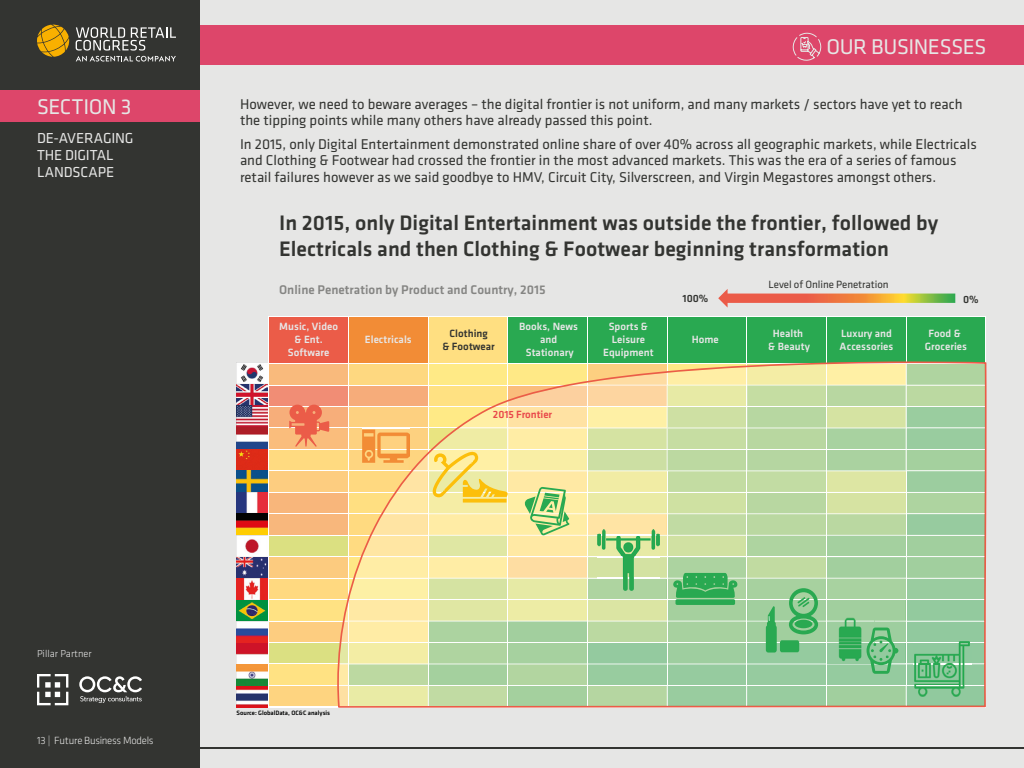
<style>
.page{position:relative;width:1024px;height:768px;background:#e6e6e5}
.page>*{position:absolute;margin:0;border:0;box-sizing:border-box;transform-origin:0 0}
.t1{font:22.1px "Klavika";letter-spacing:-.02em;color:#e6e6e5}
.t2{font:500 21.8px/26.1px "Klavika";letter-spacing:.005em;color:#333431}
.t3{font:15px/16.6px "Klavika";letter-spacing:-.01em;color:#e6e6e5}
.t4{font:14.7px/16.6px "Klavika";color:#333431}
.t5{font:500 13.1px "Klavika";letter-spacing:.005em;color:#858583}
.t6{font:500 10.9px/13.1px "Klavika";letter-spacing:.005em;color:#e7e6e6;text-align:center}
.t7{font:10.9px "Klavika";letter-spacing:-.005em;color:#333431}
.t8{font:500 10.9px/13.1px "Klavika";letter-spacing:.005em;color:#333431;text-align:center}
.t9{font:500 10.9px "Klavika";letter-spacing:-.005em;color:#e9484a}
.t10{font:300 10.8px "Klavika";letter-spacing:-.02em;color:#e6e6e5}
.t11{font:300 10.4px "Klavika";color:#e6e6e6}
.t12{font:500 6.5px "Klavika";color:#010202}
</style>
<div class="page">
<div style="left:0;top:0;width:200px;height:768px;background:#333431"></div>
<hr style="left:194px;top:747px;width:830px;height:2px;background:#333431">
<svg style="left:37px;top:24px;width:32px;height:33px"></svg>
<svg style="left:76px;top:27px;width:100px;height:35px"></svg>
<svg style="left:37px;top:674px;width:105px;height:31px"></svg>
<div style="left:200px;top:25px;width:824px;height:40px;background:#dd466a"></div>
<svg style="left:792px;top:33px;width:29px;height:28px"></svg>
<div style="left:269px;top:316px;width:80px;height:47px;background:#eb5c48"></div>
<div style="left:349px;top:316px;width:79px;height:47px;background:#f28c36"></div>
<div style="left:428px;top:316px;width:80px;height:47px;background:#ffdf81"></div>
<div style="left:508px;top:316px;width:79px;height:47px;background:#29a951"></div>
<div style="left:587px;top:316px;width:80px;height:47px;background:#29a951"></div>
<div style="left:667px;top:316px;width:80px;height:47px;background:#29a951"></div>
<div style="left:747px;top:316px;width:79px;height:47px;background:#29a951"></div>
<div style="left:826px;top:316px;width:80px;height:47px;background:#29a951"></div>
<div style="left:906px;top:316px;width:80px;height:47px;background:#29a951"></div>
<hr style="left:348px;top:316px;width:1px;height:391px;background:#fff">
<hr style="left:428px;top:316px;width:1px;height:391px;background:#fff">
<hr style="left:507px;top:316px;width:1px;height:391px;background:#fff">
<hr style="left:587px;top:316px;width:1px;height:391px;background:#fff">
<hr style="left:667px;top:316px;width:1px;height:391px;background:#fff">
<hr style="left:746px;top:316px;width:1px;height:391px;background:#fff">
<hr style="left:826px;top:316px;width:1px;height:391px;background:#fff">
<hr style="left:906px;top:316px;width:1px;height:391px;background:#fff">
<hr style="left:268px;top:316px;width:1px;height:391px;background:#fff">
<hr style="left:985px;top:316px;width:1px;height:391px;background:#fff">
<hr style="left:268px;top:316px;width:718px;height:1px;background:#fff">
<hr style="left:268px;top:707px;width:718px;height:1px;background:#fff">
<div style="left:269px;top:364px;width:80px;height:21px;background:#f9ba7c"></div>
<div style="left:269px;top:385px;width:80px;height:22px;background:#f18d75"></div>
<div style="left:269px;top:407px;width:80px;height:21px;background:#f7ae7a"></div>
<div style="left:269px;top:428px;width:80px;height:21px;background:#fabd7c"></div>
<div style="left:269px;top:449px;width:80px;height:22px;background:#ffda80"></div>
<div style="left:269px;top:471px;width:80px;height:21px;background:#fdcd80"></div>
<div style="left:269px;top:492px;width:80px;height:22px;background:#f8b67b"></div>
<div style="left:269px;top:514px;width:80px;height:21px;background:#f8b77c"></div>
<div style="left:269px;top:535px;width:80px;height:22px;background:#dbe081"></div>
<div style="left:269px;top:557px;width:80px;height:21px;background:#fccb7f"></div>
<div style="left:269px;top:578px;width:80px;height:22px;background:#ffd980"></div>
<div style="left:269px;top:600px;width:80px;height:21px;background:#ffe283"></div>
<div style="left:269px;top:621px;width:80px;height:22px;background:#fdcd80"></div>
<div style="left:269px;top:643px;width:80px;height:21px;background:#dbe082"></div>
<div style="left:269px;top:664px;width:80px;height:21px;background:#ffe283"></div>
<div style="left:269px;top:685px;width:80px;height:22px;background:#fed480"></div>
<hr style="left:268px;top:385px;width:718px;height:1px;background:#fff">
<hr style="left:268px;top:406px;width:718px;height:1px;background:#fff">
<hr style="left:268px;top:428px;width:718px;height:1px;background:#fff">
<hr style="left:268px;top:449px;width:718px;height:1px;background:#fff">
<hr style="left:268px;top:470px;width:718px;height:1px;background:#fff">
<hr style="left:268px;top:492px;width:718px;height:1px;background:#fff">
<hr style="left:268px;top:513px;width:718px;height:1px;background:#fff">
<hr style="left:268px;top:535px;width:718px;height:1px;background:#fff">
<hr style="left:268px;top:556px;width:718px;height:1px;background:#fff">
<hr style="left:268px;top:578px;width:718px;height:1px;background:#fff">
<hr style="left:268px;top:599px;width:718px;height:1px;background:#fff">
<hr style="left:268px;top:621px;width:718px;height:1px;background:#fff">
<hr style="left:268px;top:642px;width:718px;height:1px;background:#fff">
<hr style="left:268px;top:664px;width:718px;height:1px;background:#fff">
<hr style="left:268px;top:685px;width:718px;height:1px;background:#fff">
<hr style="left:268px;top:363px;width:718px;height:1px;background:#fff">
<hr style="left:268px;top:706px;width:718px;height:1px;background:#fff">
<svg style="left:718px;top:289px;width:237px;height:19px"></svg>
<img style="left:237px;top:363px;width:31px;height:344px">
<svg style="left:289px;top:405px;width:40px;height:42px"></svg>
<svg style="left:339px;top:363px;width:646px;height:343px"></svg>
<div style="left:0;top:90px;width:200px;height:31px;background:#dd466a"></div>
<h1 class="t1" style="left:37px;top:95px;width:96px">SECTION 3</h1>
<p class="t3" style="left:37px;top:130px;width:98px">DE-AVERAGING<br>THE DIGITAL<br>LANDSCAPE</p>
<h1 class="t1" style="left:826px;top:34px;width:162px">OUR BUSINESSES</h1>
<p class="t4" style="left:240px;top:96px;width:724px">However, we need to beware averages – the digital frontier is not uniform, and many markets / sectors have yet to reach the tipping points while many others have already passed this point.</p>
<p class="t4" style="left:240px;top:136px;width:738px">In 2015, only Digital Entertainment demonstrated online share of over 40% across all geographic markets, while Electricals and Clothing &amp; Footwear had crossed the frontier in the most advanced markets. This was the era of a series of famous retail failures however as we said goodbye to HMV, Circuit City, Silverscreen, and Virgin Megastores amongst others.</p>
<h2 class="t2" style="left:279px;top:210px;width:661px">In 2015, only Digital Entertainment was outside the frontier, followed by<br>Electricals and then Clothing &amp; Footwear beginning transformation</h2>
<p class="t8" style="left:683px;top:292px;width:27px">100%</p>
<p class="t8" style="left:963px;top:293px;width:17px">0%</p>
<p class="t7" style="left:769px;top:278px;width:122px">Level of Online Penetration</p>
<p class="t5" style="left:279px;top:283px;width:268px">Online Penetration by Product and Country, 2015</p>
<p class="t6" style="left:279px;top:320px;width:60px">Music, Video &amp; Ent.<br>Software</p>
<p class="t6" style="left:519px;top:320px;width:60px">Books, News and<br>Stationary</p>
<p class="t6" style="left:603px;top:320px;width:52px">Sports &amp;<br>Leisure<br>Equipment</p>
<p class="t8" style="left:442px;top:327px;width:54px">Clothing<br>&amp; Footwear</p>
<p class="t6" style="left:768px;top:327px;width:43px">Health<br>&amp; Beauty</p>
<p class="t6" style="left:840px;top:327px;width:55px;text-align:left">Luxury and<br>Accessories</p>
<p class="t6" style="left:925px;top:327px;width:44px">Food &amp;<br>Groceries</p>
<p class="t6" style="left:365px;top:333px;width:48px">Electricals</p>
<p class="t6" style="left:692px;top:333px;width:29px">Home</p>
<p class="t9" style="left:493px;top:408px;width:61px">2015 Frontier</p>
<p class="t11" style="left:37px;top:648px;width:56px">Pillar Partner</p>
<p class="t10" style="left:37px;top:735px;width:118px">13 | Future Business Models</p>
<p class="t12" style="left:237px;top:709px;width:95px">Source: GlobalData, OC&amp;C analysis</p>
</div>
